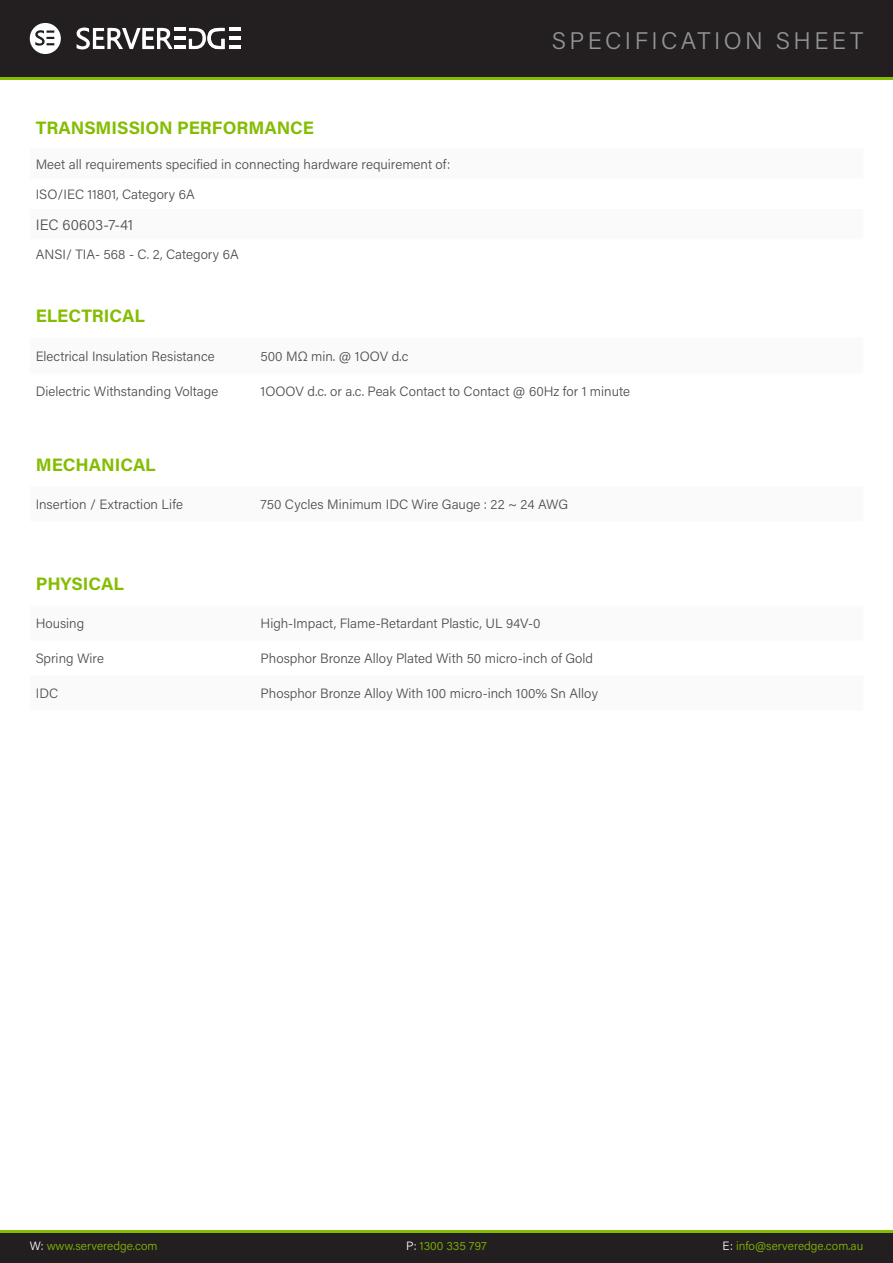
<style>
.page{position:relative;width:893px;height:1263px;background:#fff}
.page>*{position:absolute;margin:0;border:0;box-sizing:border-box;transform-origin:0 0}
.t1{font:300 24px "Acumin Pro";letter-spacing:.14em;color:#939598}
.t2{font:700 18px "Acumin Pro";color:#84bd00}
.Acumin_Pro{font:300 15px "Acumin Pro";color:#4b4c4d}
.Acumin_Pro-2{font:300 13.5px "Acumin Pro";color:#4b4c4d}
.t3{font:300 12px "Acumin Pro";color:#84bd00}
.s1{color:#fff}
</style>
<div class="page">
<div style="left:0;top:0;width:893px;height:77px;background:#231f20"></div>
<hr style="left:0;top:77px;width:893px;height:3px;background:#84bd00">
<svg style="left:77px;top:27px;width:163px;height:22px"></svg>
<svg style="left:30px;top:23px;width:31px;height:31px"></svg>
<div style="left:0;top:1233px;width:893px;height:30px;background:#231f20"></div>
<hr style="left:0;top:1230px;width:893px;height:3px;background:#84bd00">
<p class="t2" style="left:36px;top:115px;width:280px">TRANSMISSION PERFORMANCE</p>
<p class="Acumin_Pro-2" style="left:36px;top:154px;width:416px">Meet all requirements specified in connecting hardware requirement of:</p>
<p class="Acumin_Pro-2" style="left:36px;top:185px;width:161px">ISO/IEC 11801, Category 6A</p>
<p class="Acumin_Pro" style="left:36px;top:214px;width:99px">IEC 60603-7-41</p>
<p class="Acumin_Pro-2" style="left:36px;top:245px;width:204px">ANSI/ TIA- 568 - C. 2, Category 6A</p>
<h1 class="t1" style="left:552px;top:24px;width:313px">SPECIFICATION SHEET</h1>
<p class="t2" style="left:36px;top:303px;width:111px">ELECTRICAL</p>
<p class="Acumin_Pro-2" style="left:36px;top:347px;width:180px">Electrical Insulation Resistance</p>
<p class="Acumin_Pro-2" style="left:261px;top:347px;width:149px">500 MΩ min. @ 1OOV d.c</p>
<p class="Acumin_Pro-2" style="left:36px;top:382px;width:184px">Dielectric Withstanding Voltage</p>
<p class="Acumin_Pro-2" style="left:261px;top:382px;width:371px">1OOOV d.c. or a.c. Peak Contact to Contact @ 60Hz for 1 minute</p>
<p class="t2" style="left:36px;top:452px;width:122px">MECHANICAL</p>
<p class="Acumin_Pro-2" style="left:36px;top:495px;width:149px">Insertion / Extraction Life</p>
<p class="Acumin_Pro-2" style="left:261px;top:495px;width:309px">750 Cycles Minimum IDC Wire Gauge : 22 ~ 24 AWG</p>
<p class="t2" style="left:36px;top:571px;width:90px">PHYSICAL</p>
<p class="Acumin_Pro-2" style="left:36px;top:614px;width:50px">Housing</p>
<p class="Acumin_Pro-2" style="left:261px;top:614px;width:281px">High-Impact, Flame-Retardant Plastic, UL 94V-0</p>
<p class="Acumin_Pro-2" style="left:36px;top:649px;width:70px">Spring Wire</p>
<p class="Acumin_Pro-2" style="left:261px;top:649px;width:334px">Phosphor Bronze Alloy Plated With 50 micro-inch of Gold</p>
<p class="Acumin_Pro-2" style="left:36px;top:684px;width:24px">IDC</p>
<p class="Acumin_Pro-2" style="left:261px;top:684px;width:339px">Phosphor Bronze Alloy With 100 micro-inch 100% Sn Alloy</p>
<p class="t3" style="left:30px;top:1238px;width:129px"><span class="s1">W:</span> www.serveredge.com</p>
<p class="t3" style="left:406px;top:1238px;width:82px"><span class="s1">P:</span> 1300 335 797</p>
<p class="t3" style="left:723px;top:1238px;width:142px"><span class="s1">E:</span> info@serveredge.com.au</p>
</div>
